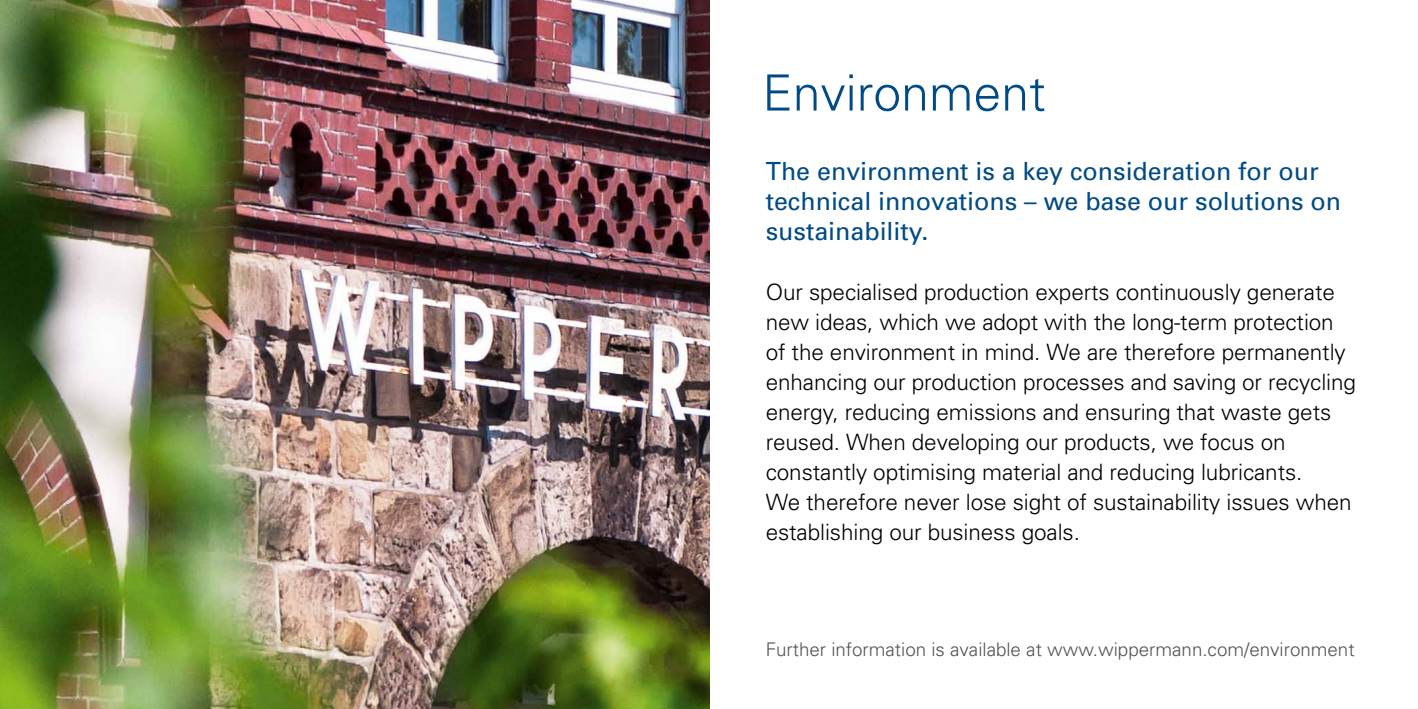
<style>
.page{position:relative;width:1418px;height:709px;background:#fff}
.page>*{position:absolute;margin:0;border:0;box-sizing:border-box;transform-origin:0 0}
.t1{font:300 50px "Univers";color:#004b85}
.t2{font:25px/30px "Univers";color:#004b85}
.t3{font:300 22.5px/30px "Univers";letter-spacing:-.005em;color:#000}
.t4{font:300 18.75px "Univers";color:#505456}
</style>
<div class="page">
<img style="left:0;top:0;width:709px;height:709px">
<h1 class="t1" style="left:762px;top:63px;width:285px">Environment</h1>
<p class="t2" style="left:765px;top:156px;width:577px">The environment is a key consideration for our technical innovations – we base our solutions on sustainability.</p>
<p class="t3" style="left:765px;top:277px;width:592px">Our specialised production experts continuously generate new ideas, which we adopt with the long-term protection of the environment in mind. We are therefore permanently enhancing our production processes and saving or recycling energy, reducing emissions and ensuring that waste gets reused. When developing our products, we focus on constantly optimising material and reducing lubricants.<br>We therefore never lose sight of sustainability issues when establishing our business goals.</p>
<p class="t4" style="left:765px;top:638px;width:590px">Further information is available at www.wippermann.com/environment</p>
</div>
